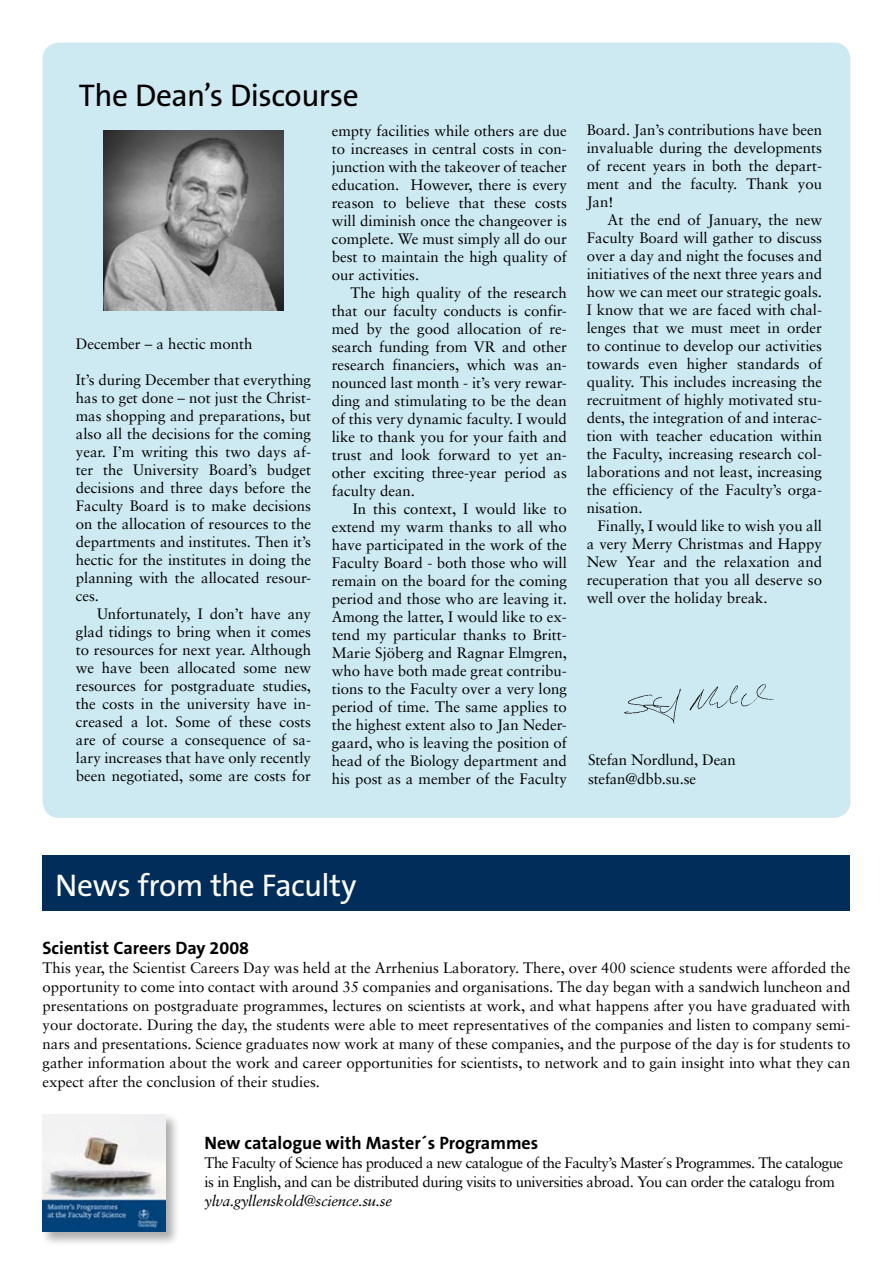
<style>
.page{position:relative;width:893px;height:1263px;background:#fff}
.page>*{position:absolute;margin:0;border:0;box-sizing:border-box;transform-origin:0 0}
.t1{font:31.5px "The Sans B5 Plain";letter-spacing:-.015em;color:#000}
.t2{font:31.5px "The Sans B5 Plain";letter-spacing:-.015em;color:#fff}
.t3{font:700 18px "The Sans B7";color:#000}
.t4{font:15px/18px "Sabon";color:#000;text-align:justify}
.t5{font:15px/19px "Sabon";letter-spacing:-.03em;color:#000}
.t6{font:italic 15px "Sabon";letter-spacing:-.02em;color:#000}
</style>
<div class="page">
<div style="left:43px;top:43px;width:807px;height:775px;background:#cde9f1;border-radius:17px"></div>
<img style="left:103px;top:131px;width:180px;height:179px">
<img style="left:624px;top:684px;width:150px;height:40px">
<div style="left:43px;top:855px;width:807px;height:56px;background:#002d5a"></div>
<div style="left:41px;top:1112px;width:145px;height:141px;background:#000;opacity:.32"></div>
<img style="left:43px;top:1114px;width:122px;height:118px">
<h1 class="t1" style="left:79px;top:79px;width:282px">The Dean’s Discourse</h1>
<p class="t4" style="left:76px;top:335px;width:178px">December – a hectic month</p>
<p class="t4" style="left:76px;top:371px;width:237px">It’s during December that everything has to get done – not just the Christ&shy;mas shopping and preparations, but also all the decisions for the coming year. I’m writing this two days af&shy;ter the University Board’s budget decisions and three days before the Faculty Board is to make decisions on the allocation of resources to the departments and institutes. Then it’s hectic for the institutes in doing the planning with the allocated resour&shy;ces.</p>
<p class="t4" style="left:76px;top:605px;width:237px;text-indent:21px">Unfortunately, I don’t have any glad tidings to bring when it comes to resources for next year. Although we have been allocated some new resources for postgraduate studies, the costs in the university have in&shy;creased a lot. Some of these costs are of course a consequence of sa&shy;lary increases that have only recently been negotiated, some are costs for</p>
<p class="t4" style="left:332px;top:122px;width:237px">empty facilities while others are due to increases in central costs in con&shy;junction with the takeover of teacher education. However, there is every reason to believe that these costs will diminish once the changeover is complete. We must simply all do our best to maintain the high quality of our activities.</p>
<p class="t4" style="left:332px;top:284px;width:237px;text-indent:19px">The high quality of the research that our faculty conducts is confir&shy;med by the good allocation of re&shy;search funding from VR and other research financiers, which was an&shy;nounced last month - it’s very rewar&shy;ding and stimulating to be the dean of this very dynamic faculty. I would like to thank you for your faith and trust and look forward to yet an&shy;other exciting three-year period as faculty dean.</p>
<p class="t4" style="left:332px;top:500px;width:237px;text-indent:21px">In this context, I would like to extend my warm thanks to all who have participated in the work of the Faculty Board - both those who will remain on the board for the coming period and those who are leaving it.<br>Among the latter, I would like to ex&shy;tend my particular thanks to Britt-Marie Sjöberg and Ragnar Elmgren, who have both made great contribu&shy;tions to the Faculty over a very long period of time. The same applies to the highest extent also to Jan Neder&shy;gaard, who is leaving the position of head of the Biology department and his post as a member of the Faculty</p>
<p class="t4" style="left:587px;top:121px;width:237px">Board. Jan’s contributions have been invaluable during the developments of recent years in both the depart&shy;ment and the faculty. Thank you Jan!</p>
<p class="t4" style="left:587px;top:211px;width:237px;text-indent:21px">At the end of January, the new Faculty Board will gather to discuss over a day and night the focuses and initiatives of the next three years and how we can meet our strategic goals.<br>I know that we are faced with chal&shy;lenges that we must meet in order to continue to develop our activities towards even higher standards of quality. This includes increasing the recruitment of highly motivated stu&shy;dents, the integration of and interac&shy;tion with teacher education within the Faculty, increasing research col&shy;laborations and not least, increasing the efficiency of the Faculty’s orga&shy;nisation.</p>
<p class="t4" style="left:587px;top:517px;width:237px;text-indent:11px">Finally, I would like to wish you all a very Merry Christmas and Happy New Year and the relaxation and recuperation that you all deserve so well over the holiday break.</p>
<p class="t4" style="left:588px;top:750px;width:149px;line-height:19px">Stefan Nordlund, Dean stefan@dbb.su.se</p>
<h1 class="t2" style="left:55px;top:869px;width:303px">News from the Faculty</h1>
<p class="t3" style="left:43px;top:938px;width:208px">Scientist Careers Day 2008</p>
<p class="t4" style="left:43px;top:958px;width:809px;line-height:19px">This year, the Scientist Careers Day was held at the Arrhenius Laboratory. There, over 400 science students were afforded the opportunity to come into contact with around 35 companies and organisations. The day began with a sandwich luncheon and presentations on postgraduate programmes, lectures on scientists at work, and what happens after you have graduated with your doctorate. During the day, the students were able to meet representatives of the companies and listen to company semi&shy;nars and presentations. Science graduates now work at many of these companies, and the purpose of the day is for students to gather information about the work and career opportunities for scientists, to network and to gain insight into what they can expect after the conclusion of their studies.</p>
<p class="t3" style="left:205px;top:1134px;width:335px">New catalogue with Master´s Programmes</p>
<p class="t5" style="left:205px;top:1153px;width:640px">The Faculty of Science has produced a new catalogue of the Faculty’s Master´s Programmes. The catalogue is in English, and can be distributed during visits to universities abroad. You can order the catalogu from</p>
<p class="t6" style="left:205px;top:1192px;width:189px">ylva.gyllenskold@science.su.se</p>
</div>
